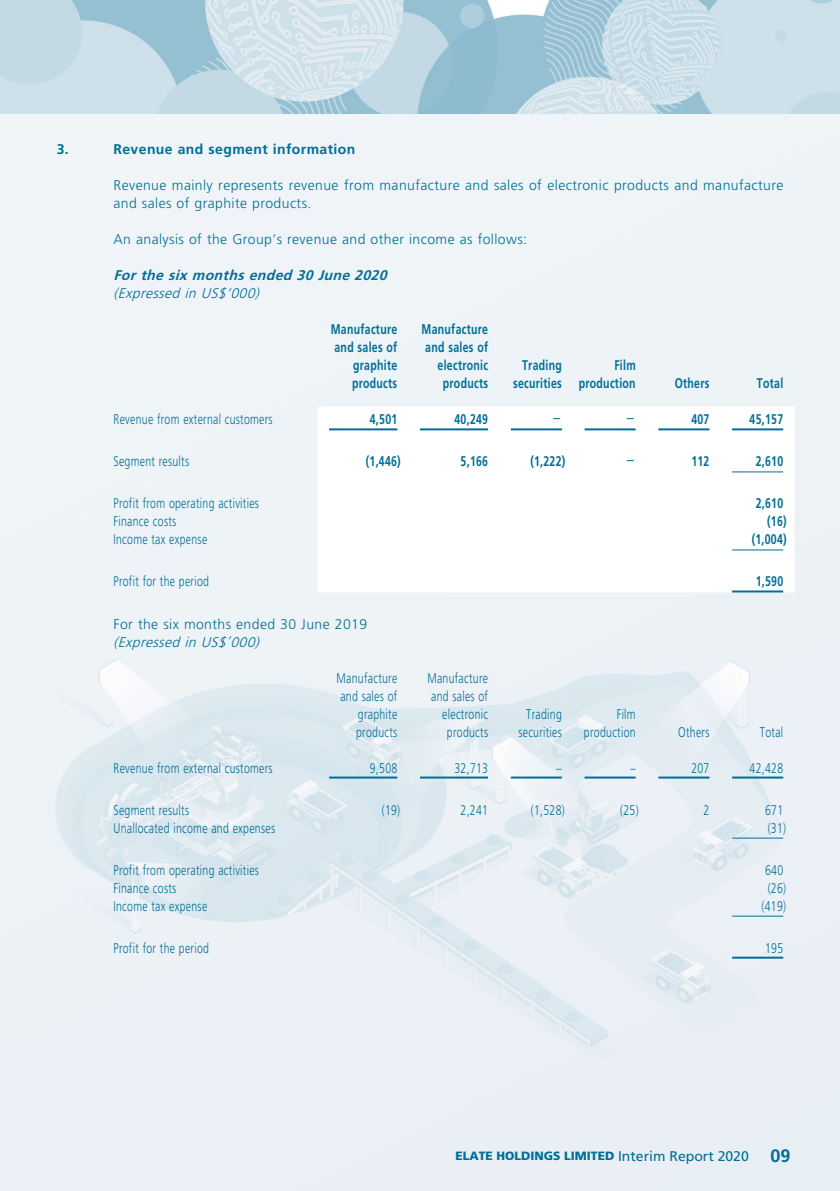
<style>
.page{position:relative;width:840px;height:1191px;background:#fff}
.page>*{position:absolute;margin:0;border:0;box-sizing:border-box;transform-origin:0 0}
.t1{font:300 14px/18px "Frutiger LT Std";letter-spacing:.03em;color:#006e96;text-align:right;scale:.75 1}
.t2{font:300 14px/18px "Frutiger LT Std";letter-spacing:.03em;color:#006e96}
.t3{font:700 14px/18px "Frutiger LT Std";letter-spacing:.03em;color:#006e96;text-align:right;scale:.75 1}
.t4{font:italic 300 14px "Frutiger LT Std";color:#006e96}
.t5{font:700 14px "Frutiger LT Std";letter-spacing:.03em;color:#006e96}
.t6{font:italic 700 14px "Frutiger LT Std";color:#006e96}
.t7{font:700 14px "M Hei HK";color:#006e96;scale:.75 1}
.t8{font:900 12px "Frutiger LT Std";color:#006e96}
.s1{font-weight:400;font-size:14px}
.s2{font-weight:700;font-size:18px}
</style>
<div class="page">
<img style="left:0;top:113px;width:839px;height:1078px">
<img style="left:0;top:0;width:839px;height:113px">
<svg style="left:317px;top:406px;width:477px;height:186px"></svg>
<hr style="left:329px;top:428px;width:68px;height:2px;background:#006e96">
<hr style="left:420px;top:428px;width:68px;height:2px;background:#006e96">
<hr style="left:510px;top:428px;width:51px;height:2px;background:#006e96">
<hr style="left:584px;top:428px;width:51px;height:2px;background:#006e96">
<hr style="left:658px;top:428px;width:51px;height:2px;background:#006e96">
<hr style="left:731px;top:428px;width:51px;height:2px;background:#006e96">
<hr style="left:731px;top:471px;width:51px;height:1px;background:#006e96">
<hr style="left:731px;top:549px;width:51px;height:1px;background:#006e96">
<hr style="left:731px;top:590px;width:51px;height:2px;background:#006e96">
<hr style="left:329px;top:776px;width:68px;height:2px;background:#006e96">
<hr style="left:420px;top:776px;width:68px;height:2px;background:#006e96">
<hr style="left:510px;top:776px;width:51px;height:2px;background:#006e96">
<hr style="left:584px;top:776px;width:51px;height:2px;background:#006e96">
<hr style="left:658px;top:776px;width:51px;height:2px;background:#006e96">
<hr style="left:731px;top:776px;width:51px;height:2px;background:#006e96">
<hr style="left:731px;top:837px;width:51px;height:1px;background:#006e96">
<hr style="left:731px;top:915px;width:51px;height:1px;background:#006e96">
<hr style="left:731px;top:956px;width:51px;height:2px;background:#006e96">
<p class="t5" style="left:57px;top:141px;width:14px">3.</p>
<p class="t5" style="left:113px;top:141px;width:243px">Revenue and segment information</p>
<p class="t2" style="left:113px;top:177px;width:671px">Revenue mainly represents revenue from manufacture and sales of electronic products and manufacture and sales of graphite products.</p>
<p class="t2" style="left:113px;top:231px;width:415px">An analysis of the Group’s revenue and other income as follows:</p>
<p class="t6" style="left:113px;top:267px;width:279px">Forthe six monthsended 30 June 2020</p>
<p class="t4" style="left:113px;top:285px;width:151px">(Expressed in US$’000)</p>
<p class="t3" style="left:330px;top:320px;width:90px">Manufacture and sales of graphite products</p>
<p class="t3" style="left:421px;top:320px;width:90px">Manufacture and sales of electronic products</p>
<p class="t3" style="left:513px;top:356px;width:66px">Trading securities</p>
<p class="t3" style="left:578px;top:356px;width:77px">Film production</p>
<p class="t3" style="left:674px;top:374px;width:48px">Others</p>
<p class="t3" style="left:756px;top:374px;width:37px">Total</p>
<p class="t1" style="left:113px;top:411px;width:214px">Revenue from external customers</p>
<p class="t3" style="left:369px;top:410px;width:38px">4,501</p>
<p class="t3" style="left:454px;top:410px;width:46px">40,249</p>
<p class="t7" style="left:551px;top:409px;width:15px">－</p>
<p class="t7" style="left:624px;top:409px;width:15px">－</p>
<p class="t3" style="left:691px;top:410px;width:26px">407</p>
<p class="t3" style="left:749px;top:410px;width:46px">45,157</p>
<p class="t1" style="left:113px;top:453px;width:102px">Segment results</p>
<p class="t3" style="left:365px;top:452px;width:48px">(1,446)</p>
<p class="t3" style="left:460px;top:452px;width:38px">5,166</p>
<p class="t3" style="left:530px;top:452px;width:48px">(1,222)</p>
<p class="t7" style="left:624px;top:451px;width:15px">－</p>
<p class="t3" style="left:691px;top:452px;width:26px">112</p>
<p class="t3" style="left:755px;top:452px;width:38px">2,610</p>
<p class="t1" style="left:113px;top:495px;width:195px">Profit from operating activities</p>
<p class="t3" style="left:755px;top:494px;width:38px">2,610</p>
<p class="t1" style="left:113px;top:513px;width:85px">Finance costs</p>
<p class="t3" style="left:766px;top:512px;width:28px">(16)</p>
<p class="t1" style="left:113px;top:531px;width:126px">Income tax expense</p>
<p class="t3" style="left:751px;top:530px;width:48px">(1,004)</p>
<p class="t1" style="left:113px;top:573px;width:129px">Profit for the period</p>
<p class="t3" style="left:755px;top:572px;width:38px">1,590</p>
<p class="t2" style="left:113px;top:615px;width:255px">For the six months ended 30 June 2019</p>
<p class="t4" style="left:113px;top:634px;width:151px">(Expressed in US$’000)</p>
<p class="t1" style="left:336px;top:669px;width:82px">Manufacture and sales of graphite products</p>
<p class="t1" style="left:427px;top:669px;width:82px">Manufacture and sales of electronic products</p>
<p class="t1" style="left:518px;top:705px;width:59px;text-align:center">Trading securities</p>
<p class="t1" style="left:583px;top:705px;width:70px">Film production</p>
<p class="t1" style="left:677px;top:723px;width:43px">Others</p>
<p class="t1" style="left:759px;top:723px;width:33px">Total</p>
<p class="t1" style="left:113px;top:759px;width:214px">Revenue from external customers</p>
<p class="t1" style="left:369px;top:759px;width:38px">9,508</p>
<p class="t1" style="left:454px;top:759px;width:46px">32,713</p>
<p class="t1" style="left:556px;top:759px;width:8px">–</p>
<p class="t1" style="left:630px;top:759px;width:8px">–</p>
<p class="t1" style="left:691px;top:759px;width:26px">207</p>
<p class="t1" style="left:749px;top:759px;width:46px">42,428</p>
<p class="t1" style="left:113px;top:801px;width:102px">Segment results</p>
<p class="t1" style="left:381px;top:801px;width:26px">(19)</p>
<p class="t1" style="left:460px;top:801px;width:38px">2,241</p>
<p class="t1" style="left:530px;top:801px;width:47px">(1,528)</p>
<p class="t1" style="left:619px;top:801px;width:26px">(25)</p>
<p class="t1" style="left:703px;top:801px;width:9px">2</p>
<p class="t1" style="left:764px;top:801px;width:26px">671</p>
<p class="t1" style="left:113px;top:819px;width:217px">Unallocated income and expenses</p>
<p class="t1" style="left:767px;top:819px;width:26px">(31)</p>
<p class="t1" style="left:113px;top:861px;width:195px">Profit from operating activities</p>
<p class="t1" style="left:764px;top:861px;width:26px">640</p>
<p class="t1" style="left:113px;top:879px;width:85px">Finance costs</p>
<p class="t1" style="left:767px;top:879px;width:26px">(26)</p>
<p class="t1" style="left:113px;top:897px;width:126px">Income tax expense</p>
<p class="t1" style="left:761px;top:897px;width:34px">(419)</p>
<p class="t1" style="left:113px;top:939px;width:129px">Profit for the period</p>
<p class="t1" style="left:764px;top:939px;width:26px">195</p>
<p class="t8" style="left:455px;top:1148px;width:336px">ELATE HOLDINGS LIMITED <span class="s1">Interim Report 2020</span> <span class="s2">09</span></p>
</div>
